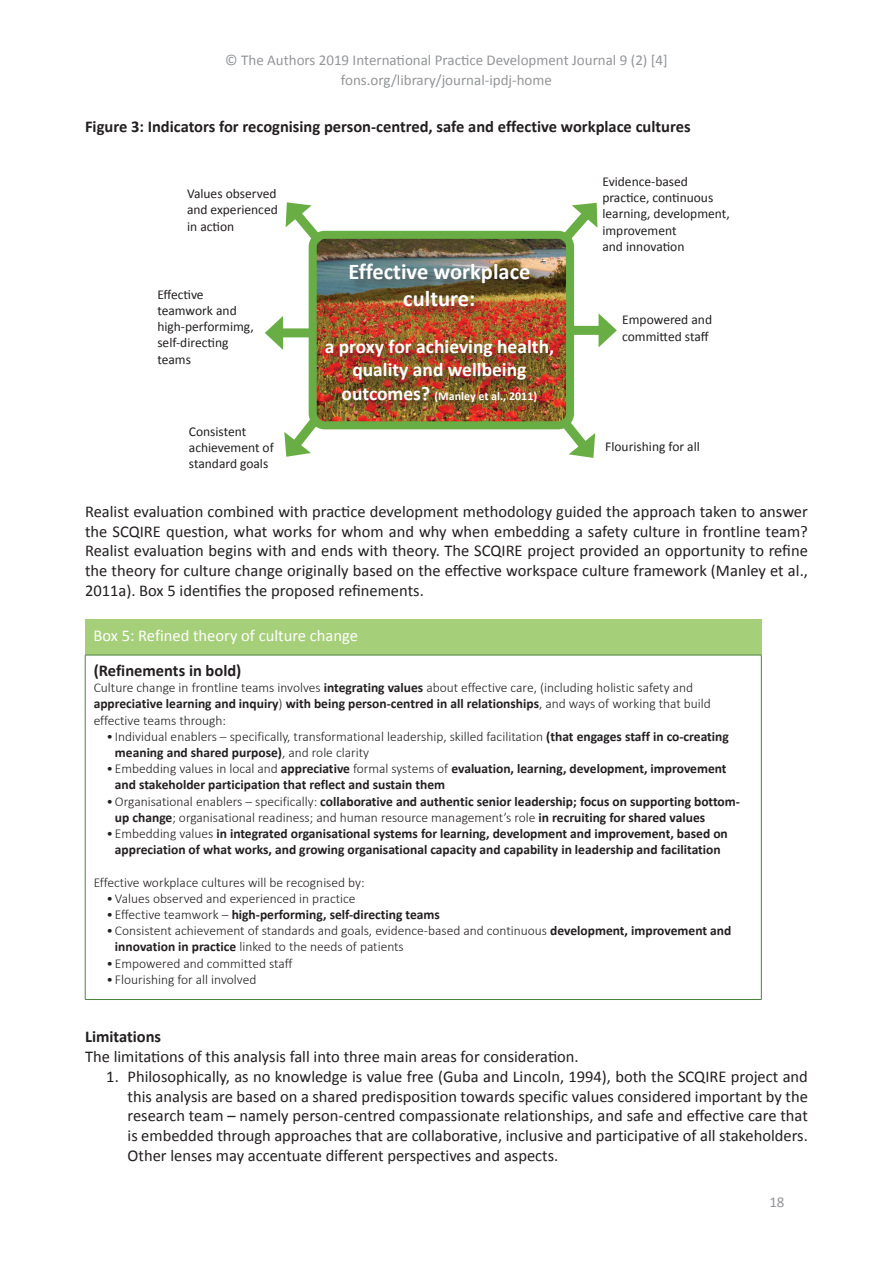
<style>
.page{position:relative;width:893px;height:1263px;background:#fff}
.page>*{position:absolute;margin:0;border:0;box-sizing:border-box;transform-origin:0 0}
.t1{font:700 22.5px/27px "Calibri";color:#fff;text-align:center}
.t2{font:700 19.5px/23.4px "Calibri";color:#fff;text-align:center}
.t3{font:16.5px/19.8px "Calibri";color:#231f20;text-align:justify}
.t4{font:700 16.5px "Calibri";color:#231f20}
.t5{font:16.5px "Calibri";color:#fff}
.t6{font:15px/19.8px "Calibri";color:#939598;text-align:center}
.t7{font:300 13.5px/16.2px "Calibri";color:#231f20}
.t8{font:700 13.5px/16.2px "Calibri";color:#231f20}
.t9{font:13.5px/16.2px "Calibri";color:#231f20}
.t10{font:700 12px "Calibri";color:#fff}
.s1{font-size:19.5px}
.s2{font-weight:700}
.s3{font-weight:300}
</style>
<div class="page">
<img style="left:318px;top:240px;width:247px;height:180px">
<div style="left:309px;top:231px;width:265px;height:198px;border:8px solid #69ae44;border-radius:12px"></div>
<svg style="left:285px;top:202px;width:47px;height:52px"></svg>
<svg style="left:551px;top:202px;width:47px;height:52px"></svg>
<svg style="left:550px;top:407px;width:46px;height:51px"></svg>
<svg style="left:284px;top:406px;width:45px;height:51px"></svg>
<div style="left:276px;top:328px;width:40px;height:9px;background:#69ae44"></div>
<svg style="left:265px;top:316px;width:18px;height:34px"></svg>
<div style="left:566px;top:326px;width:40px;height:9px;background:#69ae44"></div>
<svg style="left:599px;top:314px;width:18px;height:33px"></svg>
<div style="left:323px;top:262px;width:244px;height:154px;background:#231f20;opacity:.6"></div>
<div style="left:85px;top:619px;width:676px;height:36px;background:#a6cf7a"></div>
<hr style="left:85px;top:655px;width:676px;height:1px;background:#49833c">
<hr style="left:85px;top:655px;width:1px;height:344px;background:#49833c">
<hr style="left:761px;top:655px;width:1px;height:344px;background:#49833c">
<hr style="left:85px;top:999px;width:676px;height:1px;background:#49833c">
<p class="t6" style="left:225px;top:50px;width:444px">© The Authors 2019 International Practice Development Journal 9 (2) [4] fons.org/library/journal-ipdj-home</p>
<p class="t4" style="left:85px;top:115px;width:607px">Figure 3: Indicators for recognising person-centred, safe and effective workplace cultures</p>
<p class="t9" style="left:187px;top:185px;width:92px;text-align:justify">Values observed and experienced in action</p>
<p class="t9" style="left:157px;top:286px;width:98px">Effective teamwork and high-performimg, self-directing teams</p>
<p class="t9" style="left:189px;top:423px;width:86px">Consistent achievement of standard goals</p>
<h1 class="t1" style="left:348px;top:257px;width:184px">Effective workplace culture:</h1>
<p class="t2" style="left:325px;top:334px;width:231px">a proxy for achieving health, quality and wellbeing</p>
<p class="t10" style="left:342px;top:387px;width:197px"><span class="s1">outcomes?</span> (Manley et al., 2011)</p>
<p class="t9" style="left:602px;top:173px;width:129px">Evidence-based practice, continuous learning, development, improvement<br>and innovation</p>
<p class="t9" style="left:622px;top:311px;width:91px">Empowered and committed staff</p>
<p class="t9" style="left:605px;top:438px;width:96px">Flourishing for all</p>
<p class="t3" style="left:85px;top:501px;width:724px">Realist evaluation combined with practice development methodology guided the approach taken to answer the SCQIRE question, what works for whom and why when embedding a safety culture in frontline team?<br>Realist evaluation begins with and ends with theory. The SCQIRE project provided an opportunity to refine the theory for culture change originally based on the effective workspace culture framework (Manley et al., 2011a). Box 5 identifies the proposed refinements.</p>
<p class="t5" style="left:94px;top:624px;width:266px">Box 5: Refined theory of culture change</p>
<p class="t4" style="left:94px;top:659px;width:149px">(Refinements in bold)</p>
<p class="t7" style="left:94px;top:679px;width:619px">Culture change in frontline teams involves <span class="s2">integrating values</span> about effective care, (including holistic safety and <span class="s2">appreciative learning and inquiry</span>) <span class="s2">with being person-centred in all relationships</span>, and ways of working that build effective teams through:</p>
<p class="t7" style="left:115px;top:728px;width:615px;text-indent:-9px">• Individual enablers – specifically, transformational leadership, skilled facilitation <span class="s2">(that engages staff in co-creating meaning and shared purpose)</span>, and role clarity</p>
<p class="t8" style="left:115px;top:760px;width:613px;text-indent:-9px"><span class="s3">• Embedding values in local and</span> appreciative <span class="s3">formal systems of</span> evaluation, learning, development, improvement and stakeholder participation that reflect and sustain them</p>
<p class="t8" style="left:115px;top:792px;width:626px;text-indent:-9px"><span class="s3">•Organisational enablers – specifically:</span> collaborative and authentic senior leadership; focus on supporting bottom&shy;up change<span class="s3">; organisational readiness; and human resource management’s role</span> in recruiting for shared values</p>
<p class="t8" style="left:106px;top:825px;width:623px;text-align:center"><span class="s3">• Embedding values</span> in integrated organisational systems for learning, development and improvement, based on appreciation of what works, and growing organisational capacity and capability in leadership and facilitation</p>
<p class="t7" style="left:94px;top:874px;width:272px">Effective workplace cultures will be recognised by:</p>
<p class="t7" style="left:106px;top:890px;width:251px">•Values observed and experienced in practice</p>
<p class="t8" style="left:106px;top:906px;width:335px"><span class="s3">• Effective teamwork –</span> high-performing, self-directing teams</p>
<p class="t7" style="left:115px;top:922px;width:618px;text-indent:-9px">•Consistent achievement of standards and goals, evidence-based and continuous <span class="s2">development, improvement and innovation in practice</span> linked to the needs of patients</p>
<p class="t7" style="left:106px;top:955px;width:188px">• Empowered and committed staff</p>
<p class="t7" style="left:106px;top:971px;width:151px">• Flourishing for all involved</p>
<p class="t4" style="left:85px;top:1025px;width:78px">Limitations</p>
<p class="t3" style="left:85px;top:1046px;width:495px">The limitations of this analysis fall into three main areas for consideration.</p>
<p class="t3" style="left:128px;top:1066px;width:682px;text-indent:-21px">1. Philosophically, as no knowledge is value free (Guba and Lincoln, 1994), both the SCQIRE project and this analysis are based on a shared predisposition towards specific values considered important by the research team – namely person-centred compassionate relationships, and safe and effective care that is embedded through approaches that are collaborative, inclusive and participative of all stakeholders.<br>Other lenses may accentuate different perspectives and aspects.</p>
<p class="t6" style="left:769px;top:1192px;width:17px">18</p>
</div>
